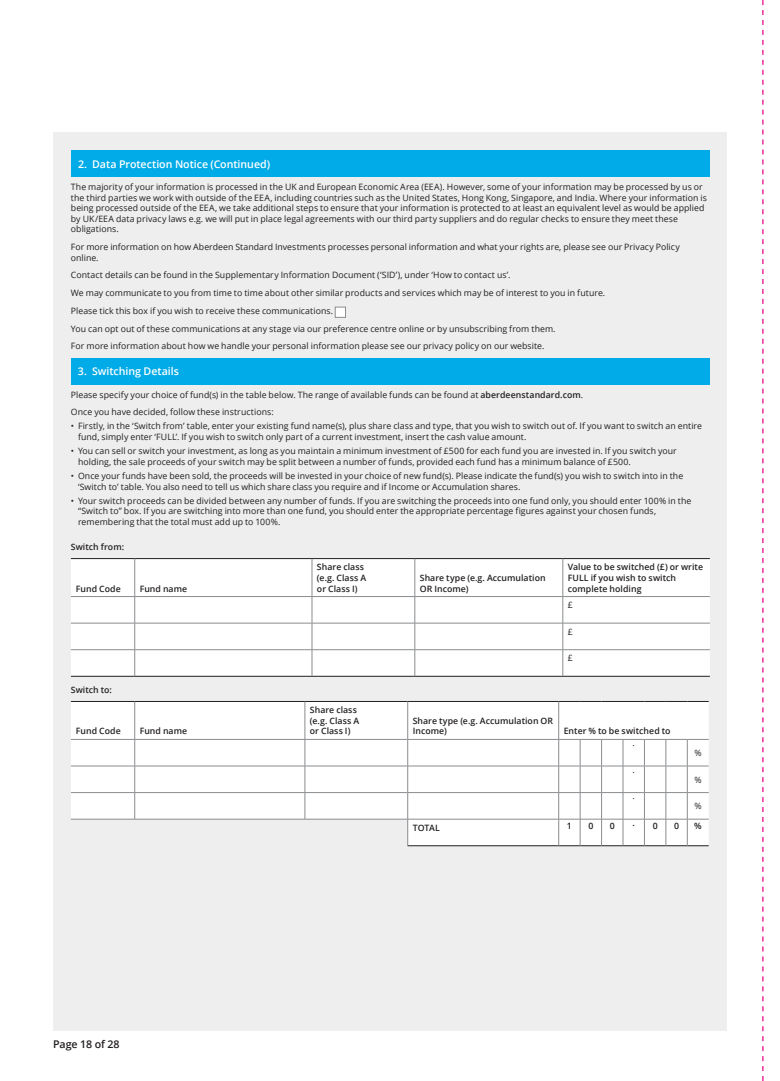
<style>
.page{position:relative;width:780px;height:1081px;background:#fff}
.page>*{position:absolute;margin:0;border:0;box-sizing:border-box;transform-origin:0 0}
.t1{font:600 10.62px "Open Sans";letter-spacing:-.005em;color:#fff}
.t2{font:600 10.62px "Open Sans";letter-spacing:-.01em;color:#231f20}
.t3{font:8.75px/10.6px "Open Sans";letter-spacing:.005em;color:#231f20}
.t4{font:600 8.75px/10.6px "Open Sans";letter-spacing:.005em;color:#231f20}
.s1{font-weight:600}
</style>
<div class="page">
<div style="left:53px;top:133px;width:673px;height:898px;background:#eeeeef"></div>
<div style="left:71px;top:150px;width:638px;height:27px;background:#00abe7"></div>
<div style="left:335px;top:307px;width:10px;height:10px;background:#fff;border:1px solid #8a8c8f"></div>
<div style="left:71px;top:358px;width:638px;height:27px;background:#00abe7"></div>
<div style="left:71px;top:559px;width:638px;height:117px;background:#fff"></div>
<hr style="left:71px;top:596px;width:64px;height:1px;background:#8a8c8f">
<hr style="left:135px;top:596px;width:177px;height:1px;background:#8a8c8f">
<hr style="left:312px;top:596px;width:103px;height:1px;background:#8a8c8f">
<hr style="left:415px;top:596px;width:147px;height:1px;background:#8a8c8f">
<hr style="left:562px;top:596px;width:147px;height:1px;background:#8a8c8f">
<hr style="left:71px;top:623px;width:64px;height:1px;background:#8a8c8f">
<hr style="left:135px;top:623px;width:177px;height:1px;background:#8a8c8f">
<hr style="left:312px;top:623px;width:103px;height:1px;background:#8a8c8f">
<hr style="left:415px;top:623px;width:147px;height:1px;background:#8a8c8f">
<hr style="left:562px;top:623px;width:147px;height:1px;background:#8a8c8f">
<hr style="left:71px;top:649px;width:64px;height:1px;background:#8a8c8f">
<hr style="left:135px;top:649px;width:177px;height:1px;background:#8a8c8f">
<hr style="left:312px;top:649px;width:103px;height:1px;background:#8a8c8f">
<hr style="left:415px;top:649px;width:147px;height:1px;background:#8a8c8f">
<hr style="left:562px;top:649px;width:147px;height:1px;background:#8a8c8f">
<hr style="left:71px;top:558px;width:64px;height:1px;background:#231f20">
<hr style="left:135px;top:558px;width:177px;height:1px;background:#231f20">
<hr style="left:312px;top:558px;width:103px;height:1px;background:#231f20">
<hr style="left:415px;top:558px;width:147px;height:1px;background:#231f20">
<hr style="left:562px;top:558px;width:147px;height:1px;background:#231f20">
<hr style="left:71px;top:676px;width:64px;height:1px;background:#231f20">
<hr style="left:135px;top:676px;width:177px;height:1px;background:#231f20">
<hr style="left:312px;top:676px;width:103px;height:1px;background:#231f20">
<hr style="left:415px;top:676px;width:147px;height:1px;background:#231f20">
<hr style="left:562px;top:676px;width:147px;height:1px;background:#231f20">
<hr style="left:312px;top:559px;width:1px;height:37px;background:#8a8c8f">
<hr style="left:414px;top:559px;width:1px;height:37px;background:#8a8c8f">
<hr style="left:562px;top:559px;width:1px;height:37px;background:#8a8c8f">
<svg style="left:312px;top:597px;width:1px;height:79px"></svg>
<svg style="left:414px;top:597px;width:1px;height:79px"></svg>
<svg style="left:562px;top:597px;width:1px;height:79px"></svg>
<hr style="left:134px;top:559px;width:1px;height:37px;background:#8a8c8f">
<svg style="left:134px;top:597px;width:1px;height:79px"></svg>
<svg style="left:71px;top:702px;width:637px;height:143px;background:#fcfcfc"></svg>
<hr style="left:71px;top:739px;width:64px;height:1px;background:#8a8c8f">
<hr style="left:135px;top:739px;width:170px;height:1px;background:#8a8c8f">
<hr style="left:305px;top:739px;width:102px;height:1px;background:#8a8c8f">
<hr style="left:407px;top:739px;width:151px;height:1px;background:#8a8c8f">
<hr style="left:71px;top:766px;width:64px;height:1px;background:#8a8c8f">
<hr style="left:135px;top:766px;width:170px;height:1px;background:#8a8c8f">
<hr style="left:305px;top:766px;width:102px;height:1px;background:#8a8c8f">
<hr style="left:407px;top:766px;width:151px;height:1px;background:#8a8c8f">
<hr style="left:71px;top:792px;width:64px;height:1px;background:#8a8c8f">
<hr style="left:135px;top:792px;width:170px;height:1px;background:#8a8c8f">
<hr style="left:305px;top:792px;width:102px;height:1px;background:#8a8c8f">
<hr style="left:407px;top:792px;width:151px;height:1px;background:#8a8c8f">
<hr style="left:71px;top:819px;width:64px;height:1px;background:#8a8c8f">
<hr style="left:135px;top:819px;width:170px;height:1px;background:#8a8c8f">
<hr style="left:305px;top:819px;width:102px;height:1px;background:#8a8c8f">
<hr style="left:407px;top:819px;width:151px;height:1px;background:#8a8c8f">
<hr style="left:71px;top:701px;width:64px;height:1px;background:#231f20">
<hr style="left:135px;top:701px;width:170px;height:1px;background:#231f20">
<hr style="left:305px;top:701px;width:102px;height:1px;background:#231f20">
<hr style="left:407px;top:701px;width:151px;height:1px;background:#231f20">
<svg style="left:559px;top:701px;width:149px;height:1px"></svg>
<hr style="left:407px;top:845px;width:151px;height:1px;background:#231f20">
<hr style="left:305px;top:701px;width:1px;height:38px;background:#8a8c8f">
<hr style="left:407px;top:701px;width:1px;height:38px;background:#8a8c8f">
<hr style="left:558px;top:701px;width:1px;height:38px;background:#8a8c8f">
<svg style="left:305px;top:740px;width:1px;height:79px"></svg>
<svg style="left:407px;top:739px;width:1px;height:106px"></svg>
<svg style="left:558px;top:739px;width:150px;height:107px;background:#f3f3f4"></svg>
<hr style="left:134px;top:701px;width:1px;height:38px;background:#8a8c8f">
<svg style="left:134px;top:739px;width:1px;height:80px"></svg>
<svg style="left:762px;top:0;width:1px;height:1081px"></svg>
<p class="t1" style="left:78px;top:157px;width:194px">2. Data Protection Notice (Continued)</p>
<p class="t3" style="left:71px;top:181px;width:637px">The majority of your information is processed in the UK and European Economic Area (EEA). However, some of your information may be processed by us or the third parties we work with outside of the EEA, including countries such as the United States, Hong Kong, Singapore, and India. Where your information is being processed outside of the EEA, we take additional steps to ensure that your information is protected to at least an equivalent level as would be applied by UK/EEA data privacy laws e.g. we will put in place legal agreements with our third party suppliers and do regular checks to ensure they meet these obligations.</p>
<p class="t3" style="left:71px;top:241px;width:610px">For more information on how Aberdeen Standard Investments processes personal information and what your rights are, please see our Privacy Policy online.</p>
<p class="t3" style="left:71px;top:266px;width:536px;line-height:17.8px">Contact details can be found in the Supplementary Information Document (‘SID’), under ‘How to contact us’.<br>We may communicate to you from time to time about other similar products and services which may be of interest to you in future.<br>Please tick this box if you wish to receive these communications.<br>You can opt out of these communications at any stage via our preference centre online or by unsubscribing from them.<br>For more information about how we handle your personal information please see our privacy policy on our website.</p>
<p class="t1" style="left:78px;top:364px;width:102px">3. Switching Details</p>
<p class="t3" style="left:71px;top:385px;width:513px;line-height:17.8px">Please specify your choice of fund(s) in the table below. The range of available funds can be found at <span class="s1">aberdeenstandard.com</span>.<br>Once you have decided, follow these instructions:</p>
<p class="t3" style="left:78px;top:421px;width:625px;text-indent:-7px">• Firstly, in the ‘Switch from’ table, enter your existing fund name(s), plus share class and type, that you wish to switch out of. If you want to switch an entire fund, simply enter ‘FULL’. If you wish to switch only part of a current investment, insert the cash value amount.</p>
<p class="t3" style="left:78px;top:445px;width:600px;text-indent:-7px">• You can sell or switch your investment, as long as you maintain a minimum investment of £500 for each fund you are invested in. If you switch your holding, the sale proceeds of your switch may be split between a number of funds, provided each fund has a minimum balance of £500.</p>
<p class="t3" style="left:78px;top:470px;width:606px;text-indent:-7px">• Once your funds have been sold, the proceeds will be invested in your choice of new fund(s). Please indicate the fund(s) you wish to switch into in the ‘Switch to’ table. You also need to tell us which share class you require and if Income or Accumulation shares.</p>
<p class="t3" style="left:78px;top:495px;width:615px;text-indent:-7px">• Your switch proceeds can be divided between any number of funds. If you are switching the proceeds into one fund only, you should enter 100% in the “Switch to” box. If you are switching into more than one fund, you should enter the appropriate percentage figures against your chosen funds, remembering that the total must add up to 100%.</p>
<p class="t4" style="left:71px;top:541px;width:55px">Switch from:</p>
<p class="t4" style="left:76px;top:583px;width:46px">Fund Code</p>
<p class="t4" style="left:140px;top:583px;width:49px">Fund name</p>
<p class="t4" style="left:317px;top:561px;width:51px">Share class (e.g. Class A or Class I)</p>
<p class="t4" style="left:420px;top:572px;width:127px">Share type (e.g. Accumulation<br>OR Income)</p>
<p class="t4" style="left:567px;top:561px;width:137px">Value to be switched (£) or write<br>FULL if you wish to switch complete holding</p>
<p class="t3" style="left:567px;top:599px;width:7px">£</p>
<p class="t3" style="left:567px;top:626px;width:7px">£</p>
<p class="t3" style="left:567px;top:652px;width:7px">£</p>
<p class="t4" style="left:71px;top:684px;width:43px">Switch to:</p>
<p class="t4" style="left:76px;top:726px;width:46px">Fund Code</p>
<p class="t4" style="left:140px;top:726px;width:49px">Fund name</p>
<p class="t2" style="left:53px;top:1037px;width:68px">Page 18 of 28</p>
<p class="t4" style="left:310px;top:704px;width:51px">Share class (e.g. Class A or Class I)</p>
<p class="t4" style="left:412px;top:715px;width:142px">Share type (e.g. Accumulation OR<br>Income)</p>
<p class="t4" style="left:563px;top:726px;width:108px">Enter % to be switched to</p>
<p class="t3" style="left:632px;top:737px;width:4px">.</p>
<p class="t3" style="left:632px;top:764px;width:4px">.</p>
<p class="t3" style="left:632px;top:791px;width:4px">.</p>
<p class="t3" style="left:694px;top:747px;width:9px">%</p>
<p class="t3" style="left:694px;top:774px;width:9px">%</p>
<p class="t3" style="left:694px;top:800px;width:9px">%</p>
<p class="t4" style="left:412px;top:822px;width:29px">TOTAL</p>
<p class="t4" style="left:567px;top:821px;width:6px">1</p>
<p class="t4" style="left:588px;top:821px;width:6px">0</p>
<p class="t4" style="left:609px;top:821px;width:6px">0</p>
<p class="t4" style="left:632px;top:817px;width:4px">.</p>
<p class="t4" style="left:652px;top:821px;width:6px">0</p>
<p class="t4" style="left:674px;top:821px;width:6px">0</p>
<p class="t4" style="left:694px;top:821px;width:9px">%</p>
</div>
